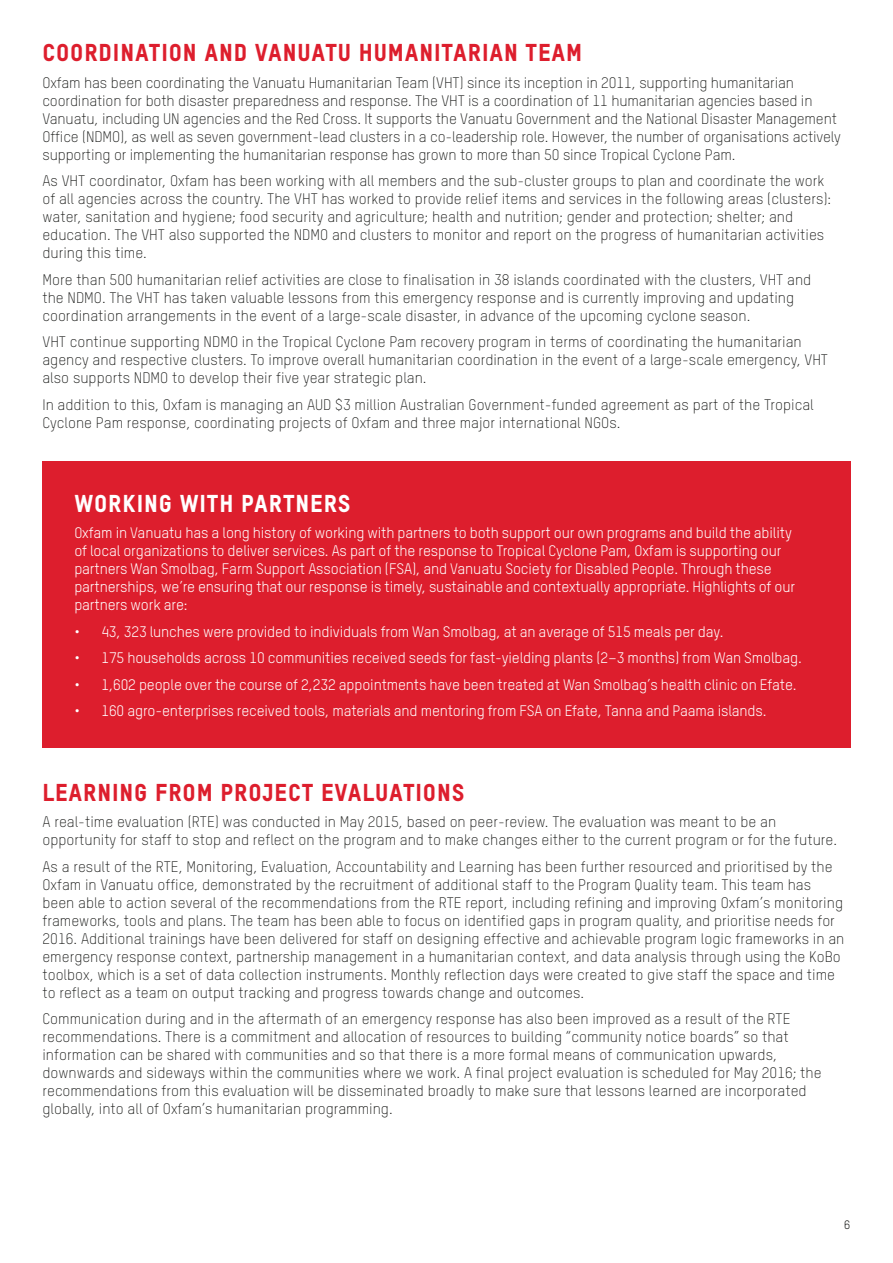
<style>
.page{position:relative;width:893px;height:1263px;background:#fff}
.page>*{position:absolute;margin:0;border:0;box-sizing:border-box;transform-origin:0 0}
.t1{font:24px "Oxfam TSTARPRO Headline";letter-spacing:.035em;color:#dd1e2d}
.t2{font:24px "Oxfam TSTARPRO Headline";letter-spacing:.035em;color:#fff}
.t3{font:300 15px/18px "Oxfam TSTARPRO";color:#181917}
.t4{font:15px/18px "Oxfam TSTARPRO";letter-spacing:-.01em;color:#fff}
.t5{font:12px "Oxfam TSTARPRO";color:#181917}
</style>
<div class="page">
<div style="left:42px;top:461px;width:808px;height:287px;background:#dd1e2d"></div>
<h1 class="t1" style="left:42px;top:39px;width:541px">COORDINATION AND VANUATU HUMANITARIAN TEAM</h1>
<p class="t3" style="left:42px;top:75px;width:800px">Oxfam has been coordinating the Vanuatu Humanitarian Team (VHT) since its inception in 2011, supporting humanitarian coordination for both disaster preparedness and response. The VHT is a coordination of 11 humanitarian agencies based in Vanuatu, including UN agencies and the Red Cross. It supports the Vanuatu Government and the National Disaster Management Office (NDMO), as well as seven government-lead clusters in a co-leadership role. However, the number of organisations actively supporting or implementing the humanitarian response has grown to more than 50 since Tropical Cyclone Pam.</p>
<p class="t3" style="left:42px;top:174px;width:790px">As VHT coordinator, Oxfam has been working with all members and the sub-cluster groups to plan and coordinate the work of all agencies across the country. The VHT has worked to provide relief items and services in the following areas (clusters): water, sanitation and hygiene; food security and agriculture; health and nutrition; gender and protection; shelter; and education. The VHT also supported the NDMO and clusters to monitor and report on the progress of humanitarian activities during this time.</p>
<p class="t3" style="left:42px;top:272px;width:770px">More than 500 humanitarian relief activities are close to finalisation in 38 islands coordinated with the clusters, VHT and the NDMO. The VHT has taken valuable lessons from this emergency response and is currently improving and updating coordination arrangements in the event of a large-scale disaster, in advance of the upcoming cyclone season.</p>
<p class="t3" style="left:42px;top:335px;width:787px">VHT continue supporting NDMO in the Tropical Cyclone Pam recovery program in terms of coordinating the humanitarian agency and respective clusters. To improve overall humanitarian coordination in the event of a large-scale emergency, VHT also supports NDMO to develop their five year strategic plan.</p>
<p class="t3" style="left:42px;top:397px;width:773px">In addition to this, Oxfam is managing an AUD $3 million Australian Government-funded agreement as part of the Tropical<br>Cyclone Pam response, coordinating projects of Oxfam and three major international NGOs.</p>
<h1 class="t2" style="left:74px;top:490px;width:278px">WORKING WITH PARTNERS</h1>
<p class="t4" style="left:74px;top:526px;width:722px">Oxfam in Vanuatu has a long history of working with partners to both support our own programs and build the ability of local organizations to deliver services. As part of the response to Tropical Cyclone Pam, Oxfam is supporting our partners Wan Smolbag, Farm Support Association (FSA), and Vanuatu Society for Disabled People. Through these partnerships, we’re ensuring that our response is timely, sustainable and contextually appropriate. Highlights of our partners work are:</p>
<p class="t4" style="left:74px;top:624px;width:650px">• 43, 323 lunches were provided to individuals from Wan Smolbag, at an average of 515 meals per day.</p>
<p class="t4" style="left:74px;top:651px;width:729px">• 175 households across 10 communities received seeds for fast-yielding plants (2–3 months) from Wan Smolbag.</p>
<p class="t4" style="left:74px;top:677px;width:724px">• 1,602 people over the course of 2,232 appointments have been treated at Wan Smolbag’s health clinic on Efate.</p>
<p class="t4" style="left:74px;top:704px;width:694px">• 160 agro-enterprises received tools, materials and mentoring from FSA on Efate, Tanna and Paama islands.</p>
<h1 class="t1" style="left:42px;top:778px;width:423px">LEARNING FROM PROJECT EVALUATIONS</h1>
<p class="t3" style="left:42px;top:815px;width:796px">A real-time evaluation (RTE) was conducted in May 2015, based on peer-review. The evaluation was meant to be an opportunity for staff to stop and reflect on the program and to make changes either to the current program or for the future.</p>
<p class="t3" style="left:42px;top:859px;width:803px">As a result of the RTE, Monitoring, Evaluation, Accountability and Learning has been further resourced and prioritised by the Oxfam in Vanuatu office, demonstrated by the recruitment of additional staff to the Program Quality team. This team has been able to action several of the recommendations from the RTE report, including refining and improving Oxfam’s monitoring frameworks, tools and plans. The team has been able to focus on identified gaps in program quality, and prioritise needs for 2016. Additional trainings have been delivered for staff on designing effective and achievable program logic frameworks in an emergency response context, partnership management in a humanitarian context, and data analysis through using the KoBo toolbox, which is a set of data collection instruments. Monthly reflection days were created to give staff the space and time to reflect as a team on output tracking and progress towards change and outcomes.</p>
<p class="t3" style="left:42px;top:1012px;width:781px">Communication during and in the aftermath of an emergency response has also been improved as a result of the RTE recommendations. There is a commitment and allocation of resources to building “community notice boards” so that information can be shared with communities and so that there is a more formal means of communication upwards, downwards and sideways within the communities where we work. A final project evaluation is scheduled for May 2016; the recommendations from this evaluation will be disseminated broadly to make sure that lessons learned are incorporated globally, into all of Oxfam’s humanitarian programming.</p>
<p class="t5" style="left:844px;top:1221px;width:8px">6</p>
</div>
